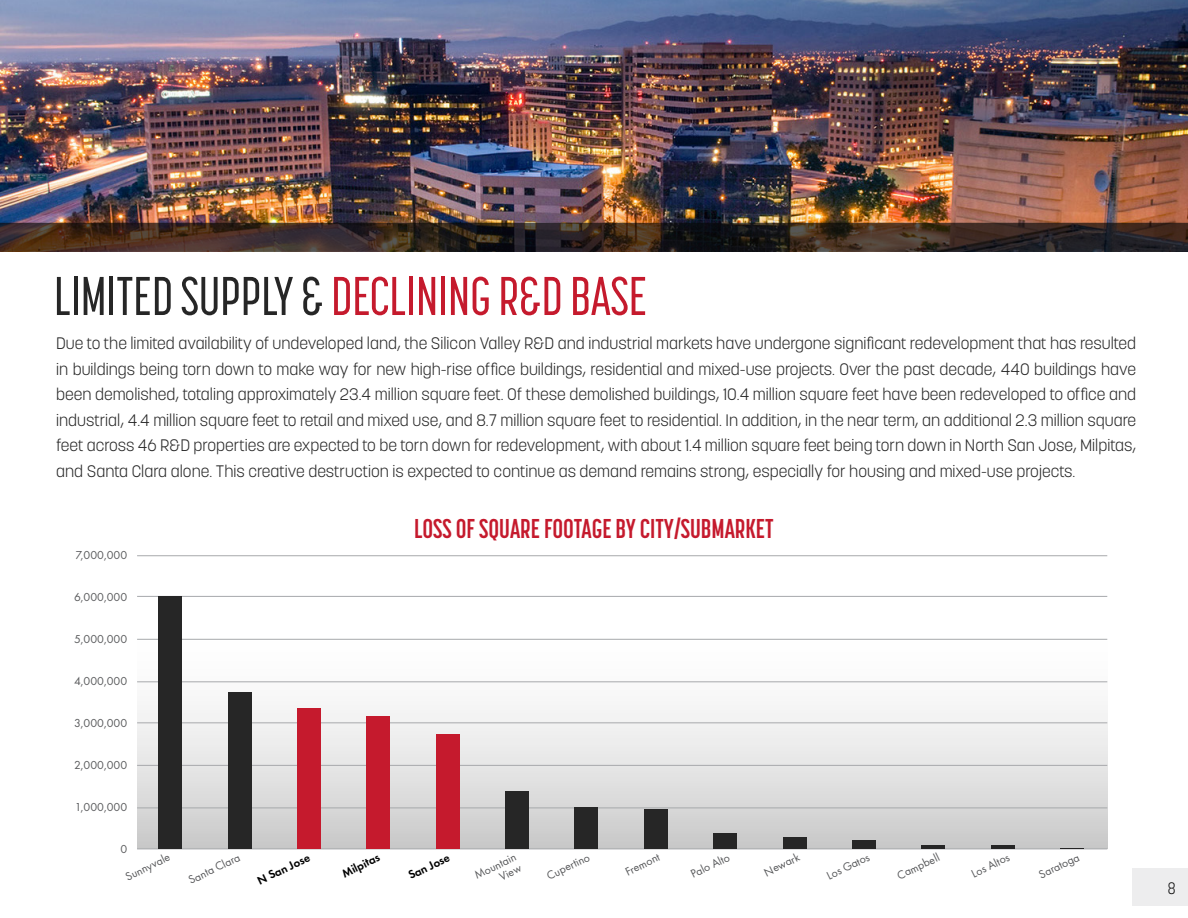
<style>
.page{position:relative;width:1188px;height:918px;background:#fff}
.page>*{position:absolute;margin:0;border:0;box-sizing:border-box;transform-origin:0 0}
.t1{font:500 54px "Korolev Compressed";color:#c51a2d}
.t2{font:700 27px "Korolev Compressed";color:#c51a2d}
.t3{font:300 16.5px/25.5px "Korolev";color:#262626;text-align:justify}
.t4{font:300 16.5px "Korolev Condensed";color:#080808}
.t5{font:12px/12px "Futura PT";color:#58595b;text-align:right}
.t6{font:600 12px "Futura PT";color:#000}
.s1{color:#262626}
</style>
<div class="page">
<div style="left:137px;top:560px;width:970px;height:289px;background:linear-gradient(to bottom,#fff,#d2d2d2)"></div>
<hr style="left:137px;top:849px;width:970px;height:1px;background:#a7a9ac">
<hr style="left:137px;top:808px;width:970px;height:1px;background:#a7a9ac">
<hr style="left:137px;top:765px;width:970px;height:1px;background:#a7a9ac">
<hr style="left:137px;top:722px;width:970px;height:1px;background:#a7a9ac">
<hr style="left:137px;top:681px;width:970px;height:1px;background:#a7a9ac">
<hr style="left:137px;top:639px;width:970px;height:1px;background:#a7a9ac">
<hr style="left:137px;top:596px;width:970px;height:1px;background:#a7a9ac">
<hr style="left:137px;top:555px;width:970px;height:1px;background:#a7a9ac">
<div style="left:159px;top:596px;width:23px;height:253px;background:#262626"></div>
<div style="left:228px;top:692px;width:23px;height:157px;background:#262626"></div>
<div style="left:297px;top:709px;width:24px;height:140px;background:#c51a2d"></div>
<div style="left:367px;top:717px;width:23px;height:132px;background:#c51a2d"></div>
<div style="left:436px;top:735px;width:23px;height:114px;background:#c51a2d"></div>
<div style="left:505px;top:792px;width:24px;height:57px;background:#262626"></div>
<div style="left:575px;top:807px;width:23px;height:42px;background:#262626"></div>
<div style="left:644px;top:810px;width:23px;height:39px;background:#262626"></div>
<div style="left:714px;top:834px;width:23px;height:15px;background:#262626"></div>
<div style="left:783px;top:837px;width:23px;height:12px;background:#262626"></div>
<div style="left:852px;top:840px;width:23px;height:9px;background:#262626"></div>
<hr style="left:922px;top:846px;width:23px;height:3px;background:#262626">
<hr style="left:991px;top:846px;width:23px;height:3px;background:#262626">
<svg style="left:1060px;top:848px;width:24px;height:1px"></svg>
<img style="left:0;top:0;width:1188px;height:223px">
<div style="left:1132px;top:868px;width:56px;height:37px;background:#ededee"></div>
<svg style="left:0;top:223px;width:1188px;height:29px;background:#352721"></svg>
<h1 class="t1" style="left:54px;top:267px;width:595px"><span class="s1">LIMITED SUPPLY &amp;</span> DECLINING R&amp;D BASE</h1>
<p class="t3" style="left:56px;top:331px;width:1082px">Due to the limited availability of undeveloped land, the Silicon Valley R&amp;D and industrial markets have undergone significant redevelopment that has resulted in buildings being torn down to make way for new high-rise office buildings, residential and mixed-use projects. Over the past decade, 440 buildings have been demolished, totaling approximately 23.4 million square feet. Of these demolished buildings, 10.4 million square feet have been redeveloped to office and industrial, 4.4 million square feet to retail and mixed use, and 8.7 million square feet to residential. In addition, in the near term, an additional 2.3 million square feet across 46 R&amp;D properties are expected to be torn down for redevelopment, with about 1.4 million square feet being torn down in North San Jose, Milpitas, and Santa Clara alone. This creative destruction is expected to continue as demand remains strong, especially for housing and mixed-use projects.</p>
<h2 class="t2" style="left:414px;top:514px;width:361px">LOSS OF SQUARE FOOTAGE BY CITY/SUBMARKET</h2>
<p class="t5" style="left:76px;top:549px;width:53px">7,000,000</p>
<p class="t5" style="left:74px;top:591px;width:55px">6,000,000</p>
<p class="t5" style="left:74px;top:633px;width:54px">5,000,000</p>
<p class="t5" style="left:74px;top:675px;width:55px">4,000,000</p>
<p class="t5" style="left:74px;top:717px;width:54px">3,000,000</p>
<p class="t5" style="left:74px;top:759px;width:55px">2,000,000</p>
<p class="t5" style="left:75px;top:801px;width:54px">1,000,000</p>
<p class="t5" style="left:120px;top:843px;width:8px">0</p>
<p class="t5" style="left:123px;top:872px;width:50px;rotate:-26deg">Sunnyvale</p>
<p class="t5" style="left:186px;top:875px;width:58px;rotate:-26deg">Santa Clara</p>
<p class="t6" style="left:255px;top:874px;width:58px;rotate:-26deg">N San Jose</p>
<p class="t6" style="left:339px;top:867px;width:42px;rotate:-26deg">Milpitas</p>
<p class="t6" style="left:406px;top:869px;width:46px;rotate:-26deg">San Jose</p>
<p class="t5" style="left:545px;top:871px;width:48px;rotate:-26deg">Cupertino</p>
<p class="t5" style="left:623px;top:867px;width:38px;rotate:-26deg">Fremont</p>
<p class="t5" style="left:689px;top:869px;width:43px;rotate:-26deg">Palo Alto</p>
<p class="t5" style="left:762px;top:867px;width:40px;rotate:-26deg">Newark</p>
<p class="t5" style="left:825px;top:871px;width:48px;rotate:-26deg">Los Gatos</p>
<p class="t5" style="left:895px;top:871px;width:47px;rotate:-26deg">Campbell</p>
<p class="t5" style="left:472px;top:870px;width:46px;rotate:-26deg">Mountain<br>View</p>
<p class="t5" style="left:970px;top:869px;width:42px;rotate:-26deg">Los Altos</p>
<p class="t5" style="left:1037px;top:870px;width:45px;rotate:-26deg">Saratoga</p>
<p class="t4" style="left:1168px;top:878px;width:9px">8</p>
</div>
